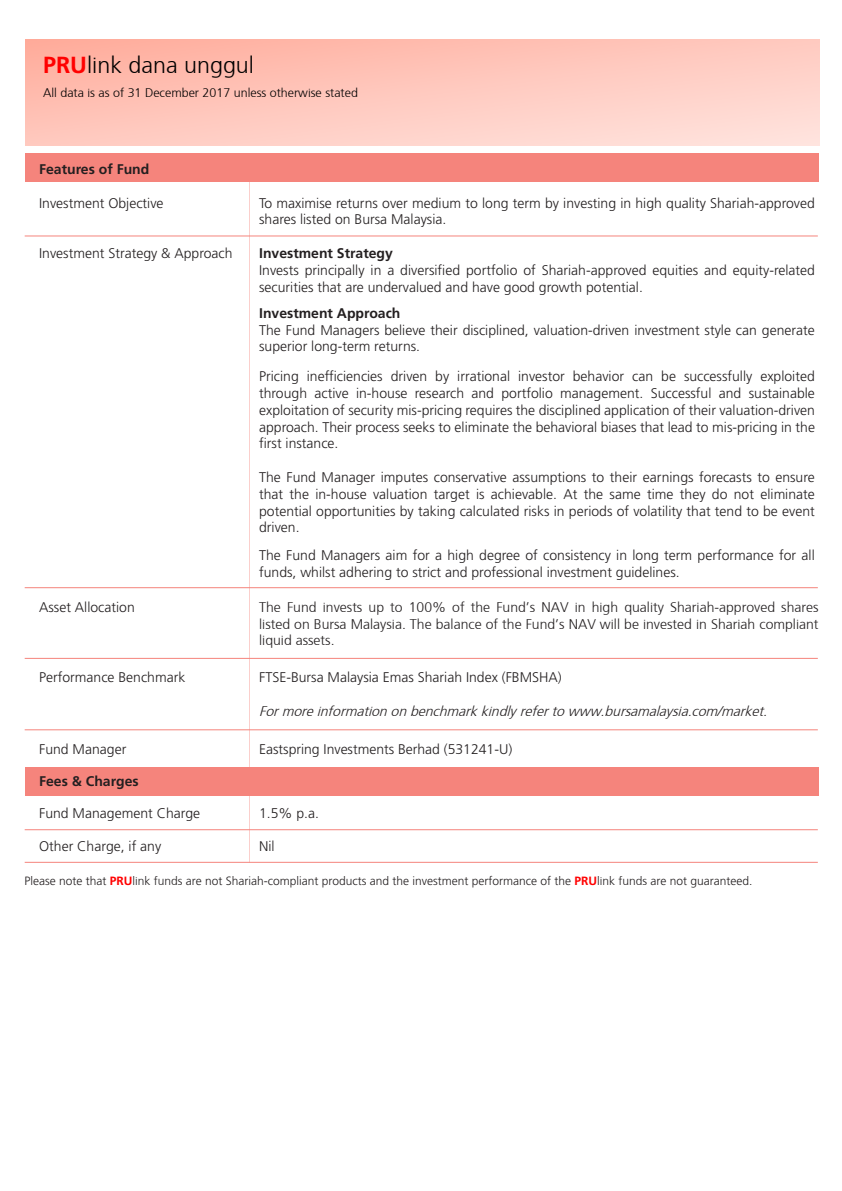
<style>
.page{position:relative;width:842px;height:1191px;background:#fff}
.page>*{position:absolute;margin:0;border:0;box-sizing:border-box;transform-origin:0 0}
.t1{font:300 23.2px "Frutiger";color:#000}
.t2{font:300 14px/16.8px "Frutiger";color:#231f20}
.t3{font:italic 300 14px "Frutiger";color:#231f20}
.t4{font:700 14px "Frutiger";color:#231f20}
.t5{font:300 12.4px "Frutiger";color:#000}
.t6{font:300 12px "Frutiger";color:#231f20}
.s1{font-weight:700;color:#f00}
</style>
<div class="page">
<div style="left:25px;top:154px;width:794px;height:28px;background:#f5847c"></div>
<div style="left:25px;top:767px;width:794px;height:29px;background:#f5847c"></div>
<hr style="left:25px;top:235px;width:793px;height:1px;background:#f5847c">
<hr style="left:249px;top:156px;width:1px;height:706px;background:#f5847c">
<hr style="left:25px;top:658px;width:793px;height:1px;background:#f5847c">
<hr style="left:25px;top:729px;width:793px;height:1px;background:#f5847c">
<hr style="left:25px;top:829px;width:793px;height:1px;background:#f5847c">
<hr style="left:25px;top:862px;width:793px;height:1px;background:#f5847c">
<hr style="left:25px;top:587px;width:793px;height:1px;background:#f5847c">
<svg style="left:25px;top:40px;width:795px;height:106px;background:#ffc8be"></svg>
<h1 class="t1" style="left:43px;top:49px;width:212px"><span class="s1">PRU</span>link dana unggul</h1>
<p class="t5" style="left:43px;top:84px;width:316px">All data is as of 31 December 2017 unless otherwise stated</p>
<p class="t4" style="left:39px;top:161px;width:112px">Features of Fund</p>
<p class="t2" style="left:39px;top:194px;width:126px">Investment Objective</p>
<p class="t2" style="left:259px;top:194px;width:557px">To maximise returns over medium to long term by investing in high quality Shariah-approved shares listed on Bursa Malaysia.</p>
<p class="t2" style="left:39px;top:245px;width:195px">Investment Strategy &amp; Approach</p>
<p class="t4" style="left:259px;top:245px;width:135px">Investment Strategy</p>
<p class="t2" style="left:259px;top:261px;width:557px">Invests principally in a diversified portfolio of Shariah-approved equities and equity-related securities that are undervalued and have good growth potential.</p>
<p class="t4" style="left:259px;top:305px;width:143px">Investment Approach</p>
<p class="t2" style="left:259px;top:321px;width:557px">The Fund Managers believe their disciplined, valuation-driven investment style can generate superior long-term returns.</p>
<p class="t2" style="left:259px;top:368px;width:557px;text-align:justify">Pricing inefficiencies driven by irrational investor behavior can be successfully exploited through active in-house research and portfolio management. Successful and sustainable exploitation of security mis-pricing requires the disciplined application of their valuation-driven approach. Their process seeks to eliminate the behavioral biases that lead to mis-pricing in the first instance.</p>
<p class="t2" style="left:259px;top:468px;width:557px;text-align:justify">The Fund Manager imputes conservative assumptions to their earnings forecasts to ensure that the in-house valuation target is achievable. At the same time they do not eliminate potential opportunities by taking calculated risks in periods of volatility that tend to be event driven.</p>
<p class="t2" style="left:259px;top:547px;width:557px">The Fund Managers aim for a high degree of consistency in long term performance for all funds, whilst adhering to strict and professional investment guidelines.</p>
<p class="t2" style="left:39px;top:598px;width:97px">Asset Allocation</p>
<p class="t2" style="left:259px;top:597px;width:561px;text-align:justify">The Fund invests up to 100% of the Fund’s NAV in high quality Shariah-approved shares listed on Bursa Malaysia. The balance of the Fund’s NAV will be invested in Shariah compliant liquid assets.</p>
<p class="t2" style="left:39px;top:668px;width:148px">Performance Benchmark</p>
<p class="t2" style="left:259px;top:668px;width:304px">FTSE-Bursa Malaysia Emas Shariah Index (FBMSHA)</p>
<p class="t3" style="left:259px;top:701px;width:514px">Formoreinformationonbenchmarkkindly refertowww.bursamalaysia.com/market.</p>
<p class="t2" style="left:39px;top:741px;width:89px">Fund Manager</p>
<p class="t2" style="left:259px;top:741px;width:255px">Eastspring Investments Berhad (531241-U)</p>
<p class="t4" style="left:39px;top:773px;width:101px">Fees &amp; Charges</p>
<p class="t2" style="left:39px;top:804px;width:163px">Fund Management Charge</p>
<p class="t2" style="left:259px;top:804px;width:61px">1.5% p.a.</p>
<p class="t2" style="left:39px;top:837px;width:124px">Other Charge, if any</p>
<p class="t2" style="left:259px;top:837px;width:17px">Nil</p>
<p class="t6" style="left:24px;top:874px;width:730px">Please note that <span class="s1">PRU</span>link funds are not Shariah-compliant products and the investment performance of the <span class="s1">PRU</span>link funds are not guaranteed.</p>
</div>
